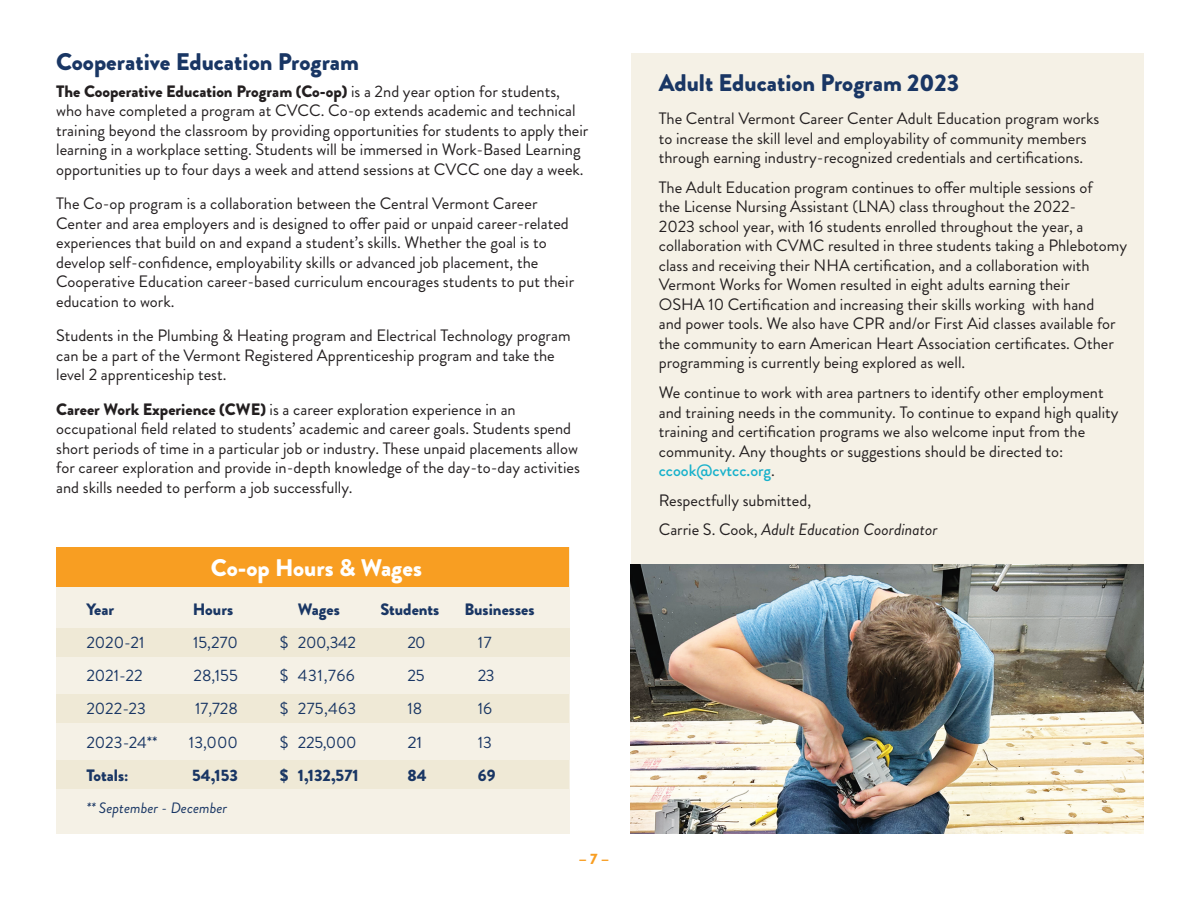
<style>
.page{position:relative;width:1188px;height:918px;background:#fff}
.page>*{position:absolute;margin:0;border:0;box-sizing:border-box;transform-origin:0 0}
.t1{font:900 24px "Brandon Grotesque";color:#193664}
.Program_name{font:900 24px "Brandon Grotesque";color:#fff}
.t2{font:16.5px/19.5px "Brandon Grotesque";color:#231f20}
.Program_name-2{font:16.5px "Brandon Grotesque";color:#193664}
.Program_name-3{font:900 16.5px "Brandon Grotesque";color:#193664}
.t3{font:italic 16.5px "Brandon Grotesque";color:#231f20}
.Program_name-4{font:16.5px "Brandon Grotesque";color:#193664;scale:1.08 1}
.Program_name-5{font:italic 15px "Brandon Grotesque";color:#193664}
.t4{font:900 15px "Brandon Grotesque";color:#f89e22}
.s1{font-weight:900}
.s2{font-weight:500;color:#17b1cb}
.s3{font-style:normal}
</style>
<div class="page">
<div style="left:631px;top:54px;width:512px;height:540px;background:#f5f1e6"></div>
<div style="left:56px;top:548px;width:513px;height:286px;background:#f5f1e6"></div>
<div style="left:57px;top:548px;width:512px;height:39px;background:#f89e22"></div>
<div style="left:56px;top:628px;width:513px;height:28px;background:#efe9d6"></div>
<div style="left:57px;top:694px;width:512px;height:28px;background:#efe9d6"></div>
<div style="left:57px;top:760px;width:512px;height:28px;background:#efe9d6"></div>
<img style="left:631px;top:564px;width:512px;height:270px">
<p class="t1" style="left:56px;top:45px;width:304px">Cooperative Education Program</p>
<p class="t2" style="left:56px;top:81px;width:534px"><span class="s1">The Cooperative Education Program (Co-op)</span> is a 2nd year option for students, who have completed a program at CVCC. Co-op extends academic and technical training beyond the classroom by providing opportunities for students to apply their learning in a workplace setting. Students will be immersed in Work-Based Learning opportunities up to four days a week and attend sessions at CVCC one day a week.</p>
<p class="t2" style="left:56px;top:194px;width:520px">The Co-op program is a collaboration between the Central Vermont Career Center and area employers and is designed to offer paid or unpaid career-related experiences that build on and expand a student’s skills. Whether the goal is to develop self-confidence, employability skills or advanced job placement, the Cooperative Education career-based curriculum encourages students to put their education to work.</p>
<p class="t2" style="left:56px;top:326px;width:516px">Students in the Plumbing &amp; Heating program and Electrical Technology program can be a part of the Vermont Registered Apprenticeship program and take the level 2 apprenticeship test.</p>
<p class="t2" style="left:56px;top:399px;width:525px"><span class="s1">Career Work Experience (CWE)</span> is a career exploration experience in an occupational field related to students’ academic and career goals. Students spend short periods of time in a particular job or industry. These unpaid placements allow for career exploration and provide in-depth knowledge of the day-to-day activities and skills needed to perform a job successfully.</p>
<p class="Program_name" style="left:211px;top:551px;width:212px">Co-op Hours &amp; Wages</p>
<p class="Program_name-3" style="left:86px;top:597px;width:29px">Year</p>
<p class="Program_name-3" style="left:193px;top:597px;width:42px">Hours</p>
<p class="Program_name-3" style="left:298px;top:597px;width:43px">Wages</p>
<p class="Program_name-3" style="left:380px;top:597px;width:60px">Students</p>
<p class="Program_name-3" style="left:464px;top:597px;width:72px">Businesses</p>
<p class="Program_name-2" style="left:86px;top:631px;width:60px">2020-21</p>
<p class="Program_name-2" style="left:193px;top:631px;width:46px">15,270</p>
<p class="Program_name-2" style="left:280px;top:631px;width:78px">$ 200,342</p>
<p class="Program_name-2" style="left:407px;top:631px;width:20px">20</p>
<p class="Program_name-2" style="left:478px;top:631px;width:15px">17</p>
<p class="Program_name-2" style="left:86px;top:664px;width:58px">2021-22</p>
<p class="Program_name-2" style="left:193px;top:664px;width:46px">28,155</p>
<p class="Program_name-2" style="left:280px;top:664px;width:77px">$ 431,766</p>
<p class="Program_name-2" style="left:407px;top:664px;width:19px">25</p>
<p class="Program_name-2" style="left:478px;top:664px;width:18px">23</p>
<p class="Program_name-2" style="left:86px;top:697px;width:61px">2022-23</p>
<p class="Program_name-2" style="left:195px;top:697px;width:44px">17,728</p>
<p class="Program_name-2" style="left:280px;top:697px;width:78px">$ 275,463</p>
<p class="Program_name-2" style="left:407px;top:697px;width:16px">18</p>
<p class="Program_name-2" style="left:478px;top:697px;width:16px">16</p>
<p class="Program_name-2" style="left:86px;top:731px;width:73px">2023-24**</p>
<p class="Program_name-2" style="left:189px;top:731px;width:50px">13,000</p>
<p class="Program_name-2" style="left:280px;top:731px;width:78px">$ 225,000</p>
<p class="Program_name-4" style="left:407px;top:731px;width:15px">21</p>
<p class="Program_name-2" style="left:478px;top:731px;width:16px">13</p>
<p class="Program_name-3" style="left:86px;top:764px;width:44px">Totals:</p>
<p class="Program_name-3" style="left:192px;top:764px;width:47px">54,153</p>
<p class="Program_name-3" style="left:280px;top:764px;width:80px">$ 1,132,571</p>
<p class="Program_name-3" style="left:407px;top:764px;width:21px">84</p>
<p class="Program_name-3" style="left:478px;top:764px;width:19px">69</p>
<p class="Program_name-5" style="left:86px;top:797px;width:142px">** September - December</p>
<p class="t4" style="left:579px;top:848px;width:32px">– 7 –</p>
<p class="t1" style="left:659px;top:66px;width:302px">Adult Education Program 2023</p>
<p class="t2" style="left:659px;top:109px;width:442px">The Central Vermont Career Center Adult Education program works to increase the skill level and employability of community members through earning industry-recognized credentials and certifications.</p>
<p class="t2" style="left:659px;top:178px;width:470px">The Adult Education program continues to offer multiple sessions of<br>the License Nursing Assistant (LNA) class throughout the 2022-<br>2023 school year, with 16 students enrolled throughout the year, a collaboration with CVMC resulted in three students taking a Phlebotomy class and receiving their NHA certification, and a collaboration with Vermont Works for Women resulted in eight adults earning their<br>OSHA 10 Certification and increasing their skills working with hand<br>and power tools. We also have CPR and/or First Aid classes available for the community to earn American Heart Association certificates. Other programming is currently being explored as well.</p>
<p class="t2" style="left:659px;top:383px;width:461px">We continue to work with area partners to identify other employment and training needs in the community. To continue to expand high quality training and certification programs we also welcome input from the community. Any thoughts or suggestions should be directed to: <span class="s2">ccook@cvtcc.org</span>.</p>
<p class="t2" style="left:659px;top:490px;width:154px">Respectfully submitted,</p>
<p class="t3" style="left:659px;top:518px;width:280px"><span class="s3">Carrie S. Cook,</span> Adult Education Coordinator</p>
</div>
